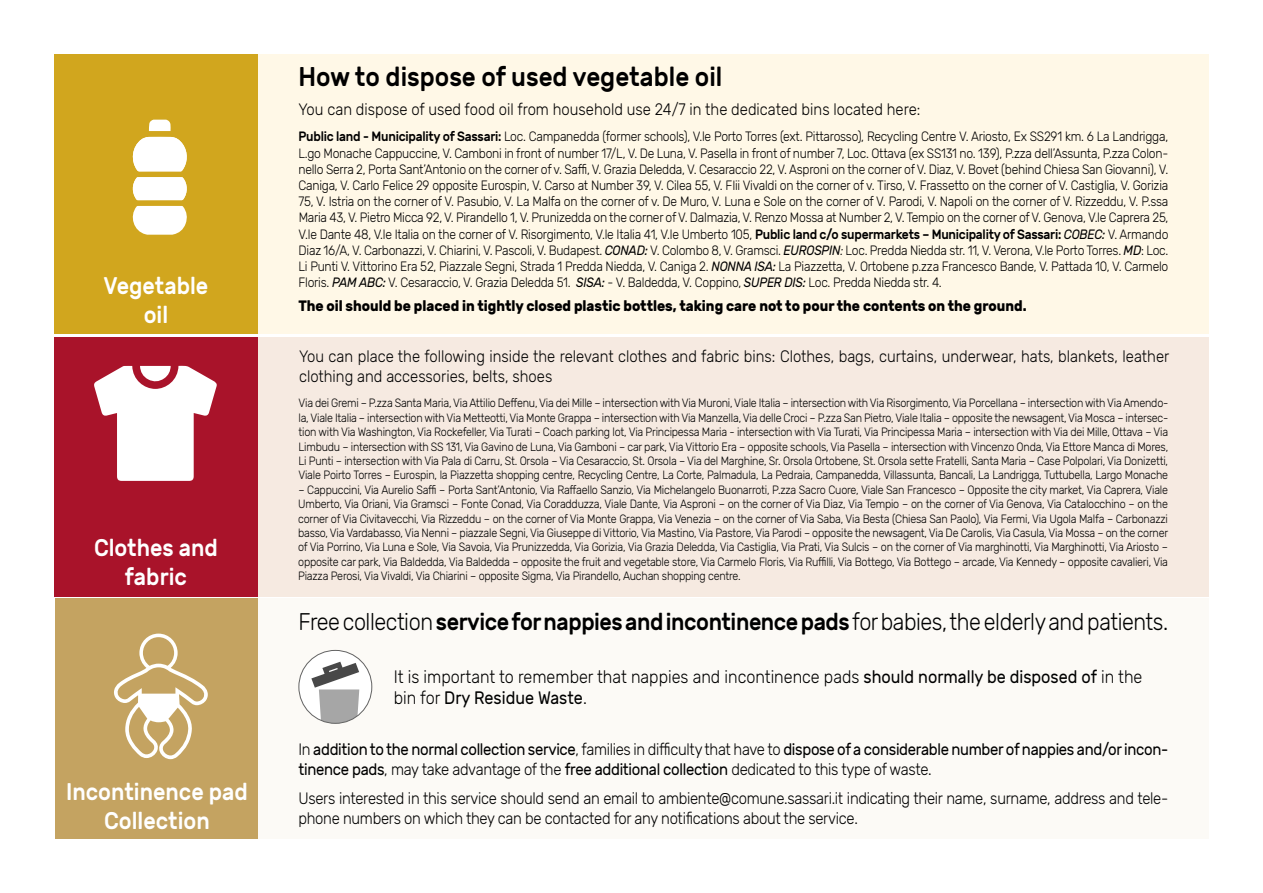
<style>
.page{position:relative;width:1263px;height:893px;background:#fff}
.page>*{position:absolute;margin:0;border:0;box-sizing:border-box;transform-origin:0 0}
.t1{font:500 27px "Rubik";color:#000;scale:.9 1}
.t2{font:300 24px "Rubik";letter-spacing:-.02em;color:#000;scale:.9 1}
.t3{font:500 24px/28.8px "Rubik";color:#fff;text-align:center;scale:.9 1}
.t4{font:300 18px/21.6px "Rubik";color:#000;scale:.9 1}
.t5{font:300 16.5px/19.8px "Rubik";letter-spacing:-.01em;color:#000;scale:.9 1}
.t6{font:16.5px/19.8px "Rubik";letter-spacing:-.02em;color:#000;scale:.9 1}
.t7{font:700 15px "Rubik";color:#000;scale:.9 1}
.t8{font:300 13.5px/16.2px "Rubik";letter-spacing:-.02em;color:#000;text-align:justify;scale:.9 1}
.t9{font:300 12px/14.4px "Rubik";letter-spacing:-.02em;color:#000;text-align:justify;scale:.9 1}
.s1{font-weight:500}
.s2{font-weight:400;font-style:italic}
.s3{font-style:italic}
.s4{font-weight:400}
.s5{font-weight:300}
</style>
<div class="page">
<div style="left:55px;top:598px;width:204px;height:241px;background:#c4a361"></div>
<div style="left:258px;top:54px;width:951px;height:280px;background:#fff8e7"></div>
<div style="left:54px;top:54px;width:204px;height:280px;background:#d1a61e"></div>
<div style="left:54px;top:337px;width:204px;height:259px;background:#a9132a"></div>
<div style="left:259px;top:337px;width:950px;height:259px;background:#f6eae1"></div>
<div style="left:259px;top:598px;width:950px;height:241px;background:#fcfaf6"></div>
<svg style="left:114px;top:634px;width:94px;height:125px"></svg>
<div style="left:299px;top:650px;width:73px;height:73px;background:#fff;border-radius:50%"></div>
<svg style="left:311px;top:662px;width:48px;height:61px"></svg>
<div style="left:298px;top:650px;width:74px;height:74px;border:1px solid #636363;border-radius:50%"></div>
<svg style="left:132px;top:206px;width:55px;height:29px;background:#f9f3e2"></svg>
<svg style="left:149px;top:120px;width:22px;height:11px"></svg>
<svg style="left:132px;top:137px;width:55px;height:63px"></svg>
<svg style="left:94px;top:366px;width:123px;height:115px"></svg>
<h2 class="t3" style="left:104px;top:272px;width:118px">Vegetable oil</h2>
<h2 class="t3" style="left:94px;top:534px;width:139px">Clothes and fabric</h2>
<h2 class="t3" style="left:66px;top:778px;width:203px">Incontinence pad<br>Collection</h2>
<h1 class="t1" style="left:298px;top:62px;width:472px">How to dispose of used vegetable oil</h1>
<h3 class="t5" style="left:298px;top:100px;width:692px">You can dispose of used food oil from household use 24/7 in the dedicated bins located here:</h3>
<p class="t8" style="left:298px;top:129px;width:968px"><span class="s1">Public land - Municipality of Sassari:</span> Loc. Campanedda (former schools), V.le Porto Torres (ext. Pittarosso), Recycling Centre V. Ariosto, Ex SS291 km. 6 La Landrigga, L.go Monache Cappuccine, V. Camboni in front of number 17/L, V. De Luna, V. Pasella in front of number 7, Loc. Ottava (ex SS131 no. 139), P.zza dell’Assunta, P.zza Colon&shy;nello Serra 2, Porta Sant’Antonio on the corner of v. Saffi, V. Grazia Deledda, V. Cesaraccio 22, V. Asproni on the corner of V. Diaz, V. Bovet (behind Chiesa San Giovanni), V.<br>Caniga, V. Carlo Felice 29 opposite Eurospin, V. Carso at Number 39, V. Cilea 55, V. FIii Vivaldi on the corner of v. Tirso, V. Frassetto on the corner of V. Castiglia, V. Gorizia 75, V. Istria on the corner of V. Pasubio, V. La Malfa on the corner of v. De Muro, V. Luna e Sole on the corner of V. Parodi, V. Napoli on the corner of V. Rizzeddu, V. P.ssa Maria 43, V. Pietro Micca 92, V. Pirandello 1, V. Prunizedda on the corner of V. Dalmazia, V. Renzo Mossa at Number 2, V. Tempio on the corner of V. Genova, V.le Caprera 25, V.le Dante 48, V.le Italia on the corner of V. Risorgimento, V.le Italia 41, V.le Umberto 105, <span class="s1">Public land c/o supermarkets – Municipality of Sassari:</span> <span class="s2">COBEC:</span> V. Armando Diaz 16/A, V. Carbonazzi, V. Chiarini, V. Pascoli, V. Budapest. <span class="s2">CONAD:</span> V. Colombo 8, V. Gramsci. <span class="s2">EUROSPIN</span><span class="s3">:</span> Loc. Predda Niedda str. 11, V. Verona, V.le Porto Torres. <span class="s2">MD</span>: Loc.<br>Li Punti V. Vittorino Era 52, Piazzale Segni, Strada 1 Predda Niedda, V. Caniga 2. <span class="s2">NONNA ISA:</span> La Piazzetta, V. Ortobene p.zza Francesco Bande, V. Pattada 10, V. Carmelo Floris. <span class="s2">PAM ABC:</span> V. Cesaraccio, V. Grazia Deledda 51. <span class="s2">SISA:</span> - V. Baldedda, V. Coppino, <span class="s2">SUPER DIS:</span> Loc. Predda Niedda str. 4.</p>
<p class="t7" style="left:298px;top:297px;width:810px">The oil should be placed in tightly closed plastic bottles, taking care not to pour the contents on the ground.</p>
<h3 class="t5" style="left:299px;top:347px;width:968px">You can place the following inside the relevant clothes and fabric bins: Clothes, bags, curtains, underwear, hats, blankets, leather clothing and accessories, belts, shoes</h3>
<p class="t9" style="left:298px;top:396px;width:968px">Via dei Gremi – P.zza Santa Maria, Via Attilio Deffenu, Via dei Mille – intersection with Via Muroni, Viale Italia – intersection with Via Risorgimento, Via Porcellana – intersection with Via Amendo&shy;la, Viale Italia – intersection with Via Metteotti, Via Monte Grappa – intersection with Via Manzella, Via delle Croci – P.zza San Pietro, Viale Italia – opposite the newsagent, Via Mosca – intersec&shy;tion with Via Washington, Via Rockefeller, Via Turati – Coach parking lot, Via Principessa Maria - intersection with Via Turati, Via Principessa Maria – intersection with Via dei Mille, Ottava – Via Limbudu – intersection with SS 131, Via Gavino de Luna, Via Gamboni – car park, Via Vittorio Era – opposite schools, Via Pasella – intersection with Vincenzo Onda, Via Ettore Manca di Mores, Li Punti – intersection with Via Pala di Carru, St. Orsola – Via Cesaraccio, St. Orsola – Via del Marghine, Sr. Orsola Ortobene, St. Orsola sette Fratelli, Santa Maria – Case Polpolari, Via Donizetti, Viale Poirto Torres – Eurospin, la Piazzetta shopping centre, Recycling Centre, La Corte, Palmadula, La Pedraia, Campanedda, Villassunta, Bancali, La Landrigga, Tuttubella, Largo Monache</p>
<p class="t9" style="left:298px;top:483px;width:968px">– Cappuccini, Via Aurelio Saffi – Porta Sant’Antonio, Via Raffaello Sanzio, Via Michelangelo Buonarroti, P.zza Sacro Cuore, Viale San Francesco – Opposite the city market, Via Caprera, Viale Umberto, Via Oriani, Via Gramsci – Fonte Conad, Via Coradduzza, Viale Dante, Via Asproni – on the corner of Via Diaz, Via Tempio – on the corner of Via Genova, Via Catalocchino – on the corner of Via Civitavecchi, Via Rizzeddu – on the corner of Via Monte Grappa, Via Venezia – on the corner of Via Saba, Via Besta (Chiesa San Paolo), Via Fermi, Via Ugola Malfa – Carbonazzi basso, Via Vardabasso, Via Nenni – piazzale Segni, Via Giuseppe di Vittorio, Via Mastino, Via Pastore, Via Parodi – opposite the newsagent, Via De Carolis, Via Casula, Via Mossa – on the corner of Via Porrino, Via Luna e Sole, Via Savoia, Via Prunizzedda, Via Gorizia, Via Grazia Deledda, Via Castiglia, Via Prati, Via Sulcis – on the corner of Via marghinotti, Via Marghinotti, Via Ariosto – opposite car park, Via Baldedda, Via Baldedda – opposite the fruit and vegetable store, Via Carmelo Floris, Via Ruffilli, Via Bottego, Via Bottego – arcade, Via Kennedy – opposite cavalieri, Via Piazza Perosi, Via Vivaldi, Via Chiarini – opposite Sigma, Via Pirandello, Auchan shopping centre.</p>
<h2 class="t2" style="left:298px;top:609px;width:968px">Free collection <span class="s1">service for nappies and incontinence pads</span>forbabies,theelderlyandpatients.</h2>
<h3 class="t4" style="left:394px;top:666px;width:833px">It is important to remember that nappies and incontinence pads <span class="s4">should normally be disposed of</span> in the bin for <span class="s4">Dry Residue Waste</span>.</h3>
<p class="t6" style="left:298px;top:740px;width:968px"><span class="s5">In</span> addition to the normal collection service<span class="s5">, families in difficultythat have to</span> dispose of a considerable number of nappies and/or incon&shy;tinence pads<span class="s5">, may take advantage of the</span> free additional collection <span class="s5">dedicated to this type of waste.</span></p>
<h3 class="t5" style="left:298px;top:788px;width:968px">Users interested in this service should send an email to ambiente@comune.sassari.it indicating their name, surname, address and tele&shy;phone numbers on which they can be contacted for any notifications about the service.</h3>
</div>
